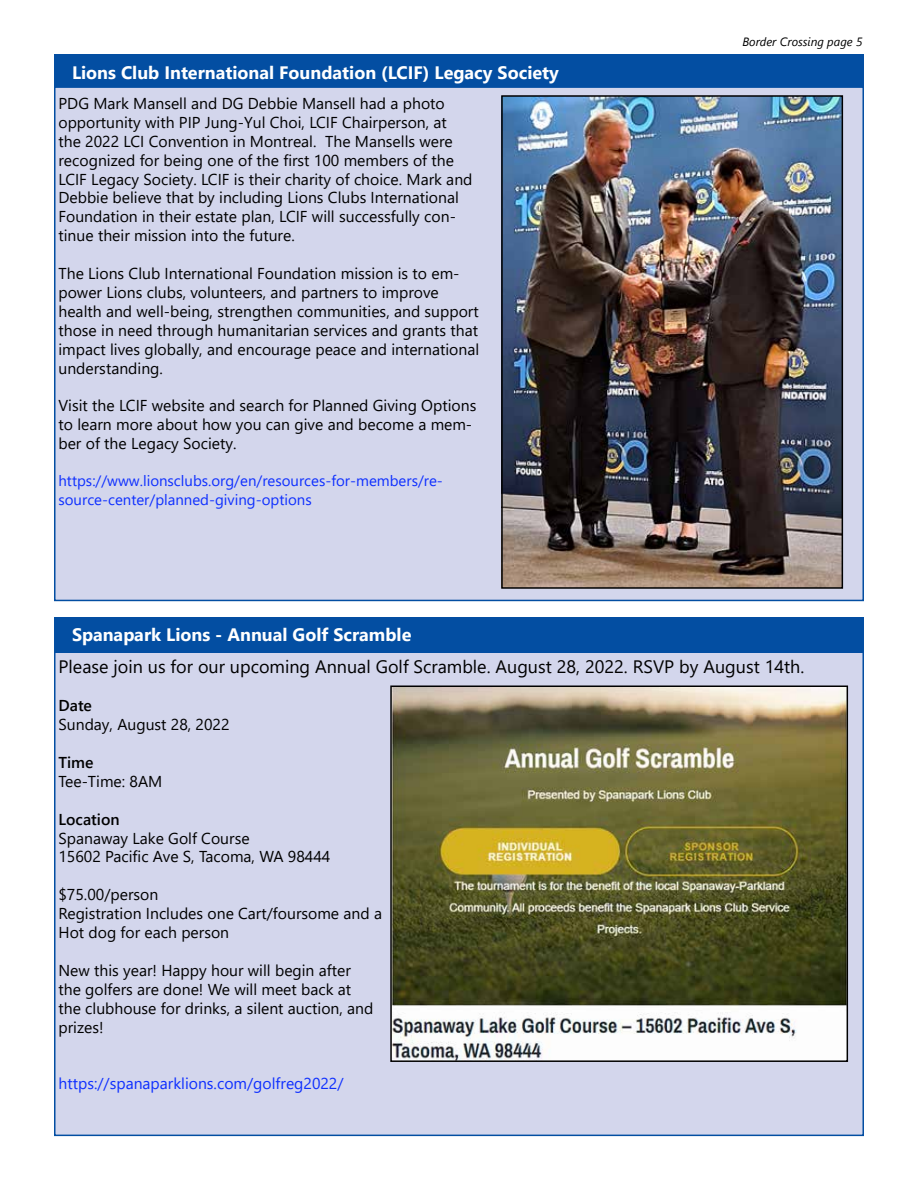
<style>
.page{position:relative;width:918px;height:1188px;background:#fff}
.page>*{position:absolute;margin:0;border:0;box-sizing:border-box;transform-origin:0 0}
.t1{font:700 18px "Segoe UI";color:#fff}
.t2{font:18px "Segoe UI";color:#000}
.t3{font:15.75px/18.9px "Segoe UI";color:#000}
.t4{font:15.75px "Segoe UI";color:#0e2fff}
.t5{font:600 15.75px "Segoe UI";color:#000}
.t6{font:15px/18.9px "Segoe UI";color:#0e2fff}
.t7{font:italic 12px "Segoe UI";color:#000}
</style>
<div class="page">
<div style="left:54px;top:54px;width:810px;height:36px;background:#034ea2"></div>
<div style="left:55px;top:87px;width:808px;height:513px;background:#d3d6ec"></div>
<div style="left:55px;top:650px;width:808px;height:485px;background:#d3d6ec"></div>
<img style="left:393px;top:689px;width:452px;height:370px">
<div style="left:390px;top:686px;width:458px;height:376px;border:2px solid #000"></div>
<div style="left:54px;top:617px;width:810px;height:36px;background:#034ea2"></div>
<img style="left:504px;top:98px;width:336px;height:488px">
<div style="left:501px;top:95px;width:342px;height:494px;border:2px solid #000"></div>
<p class="t1" style="left:72px;top:55px;width:488px">Lions Club International Foundation (LCIF) Legacy Society</p>
<p class="t3" style="left:58px;top:93px;width:416px">PDG Mark Mansell and DG Debbie Mansell had a photo opportunity with PIP Jung-Yul Choi, LCIF Chairperson, at the 2022 LCI Convention in Montreal. The Mansells were recognized for being one of the first 100 members of the LCIF Legacy Society. LCIF is their charity of choice. Mark and Debbie believe that by including Lions Clubs International Foundation in their estate plan, LCIF will successfully con&shy;tinue their mission into the future.</p>
<p class="t3" style="left:58px;top:263px;width:422px">The Lions Club International Foundation mission is to em&shy;power Lions clubs, volunteers, and partners to improve health and well-being, strengthen communities, and support those in need through humanitarian services and grants that impact lives globally, and encourage peace and international understanding.</p>
<p class="t3" style="left:58px;top:395px;width:419px">Visit the LCIF website and search for Planned Giving Options to learn more about how you can give and become a mem&shy;ber of the Legacy Society.</p>
<p class="t6" style="left:58px;top:470px;width:386px">https://www.lionsclubs.org/en/resources-for-members/re&shy;source-center/planned-giving-options</p>
<p class="t1" style="left:72px;top:618px;width:341px">Spanapark Lions - Annual Golf Scramble</p>
<p class="t7" style="left:742px;top:31px;width:122px">Border Crossing page 5</p>
<p class="t2" style="left:58px;top:650px;width:747px">Please join us for our upcoming Annual Golf Scramble. August 28, 2022. RSVP by August 14th.</p>
<p class="t5" style="left:58px;top:691px;width:35px">Date</p>
<p class="t3" style="left:58px;top:714px;width:173px">Sunday, August 28, 2022</p>
<p class="t5" style="left:58px;top:747px;width:37px">Time</p>
<p class="t3" style="left:58px;top:770px;width:105px">Tee-Time: 8AM</p>
<p class="t5" style="left:58px;top:804px;width:63px">Location</p>
<p class="t3" style="left:58px;top:827px;width:273px">Spanaway Lake Golf Course<br>15602 Pacific Ave S, Tacoma, WA 98444</p>
<p class="t3" style="left:58px;top:884px;width:325px">$75.00/person<br>Registration Includes one Cart/foursome and a<br>Hot dog for each person</p>
<p class="t3" style="left:58px;top:959px;width:316px">New this year! Happy hour will begin after the golfers are done! We will meet back at the clubhouse for drinks, a silent auction, and prizes!</p>
<p class="t4" style="left:58px;top:1069px;width:287px">https://spanaparklions.com/golfreg2022/</p>
</div>
